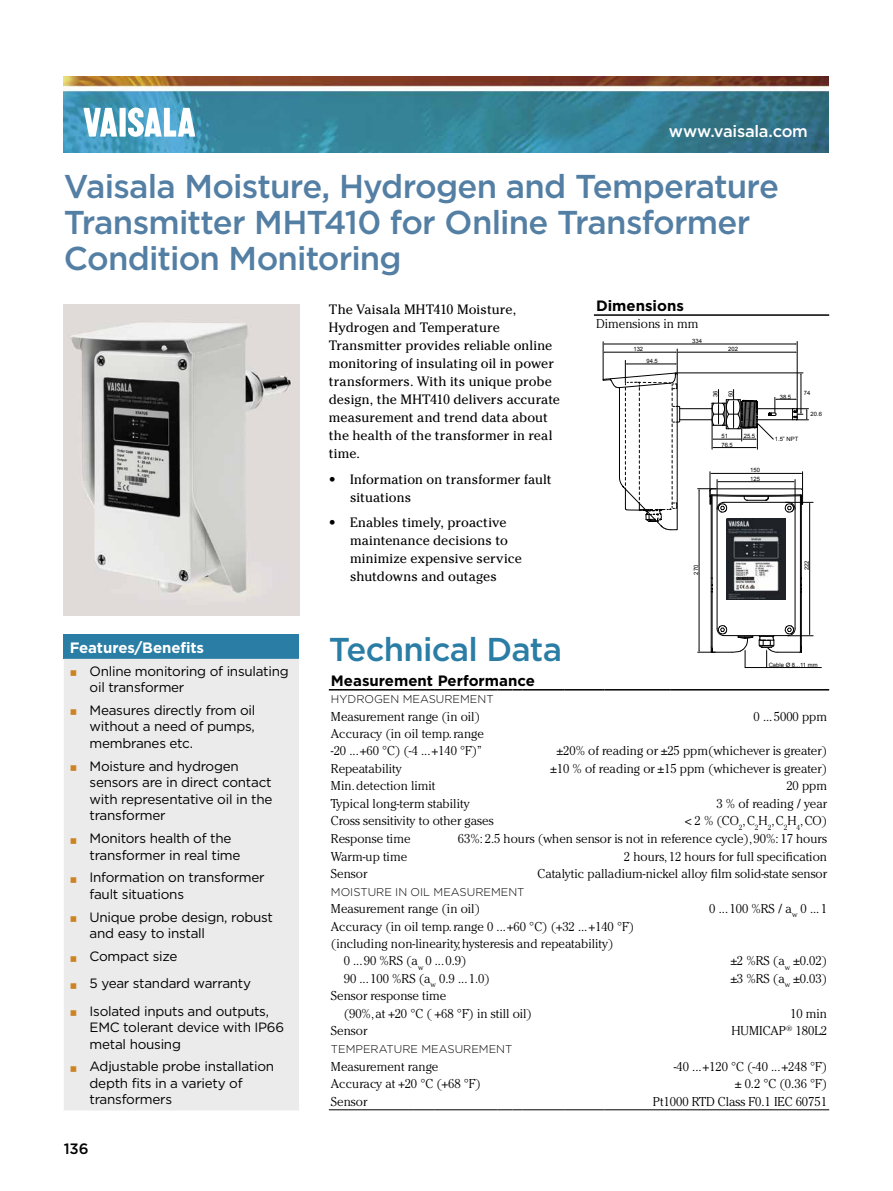
<style>
.page{position:relative;width:893px;height:1191px;background:#fff}
.page>*{position:absolute;margin:0;border:0;box-sizing:border-box;transform-origin:0 0}
.t1{font:500 33px/36px "Gotham";letter-spacing:-.025em;color:#547fa4}
.t2{font:500 33px "Gotham";letter-spacing:-.025em;color:#2a7da5}
.t3{font:500 16.5px "Gotham";letter-spacing:-.015em;color:#fff}
.t4{font:700 15px "Gotham";color:#000}
.t5{font:700 15px "Gotham";letter-spacing:-.01em;color:#fff}
.t6{font:500 15px "Gotham";color:#000}
.t7{font:13.5px/16.5px "Gotham";letter-spacing:-.02em;color:#000}
.t8{font:13.5px/18px "Cheltenham Std";letter-spacing:.005em;color:#000}
.t9{font:300 12.75px/17.2px "Cheltenham Std";color:#000}
.t10{font:300 11.25px "Gotham";color:#000}
.t11{font:5.85px/8.4px "Arial";color:#010101}
.s1{font-family:"Arial";font-weight:700;font-size:21px;color:#cc8323}
</style>
<div class="page">
<img style="left:64px;top:77px;width:765px;height:75px">
<svg style="left:83px;top:108px;width:34px;height:29px"></svg>
<div style="left:120px;top:108px;width:6px;height:29px;background:#fff"></div>
<svg style="left:128px;top:107px;width:67px;height:30px"></svg>
<img style="left:64px;top:304px;width:235px;height:311px">
<hr style="left:680px;top:419px;width:32px;height:1px;background:#010101">
<hr style="left:680px;top:408px;width:32px;height:1px;background:#010101">
<hr style="left:605px;top:344px;width:191px;height:1px;background:#010101">
<hr style="left:679px;top:352px;width:117px;height:1px;background:#010101">
<hr style="left:603px;top:342px;width:1px;height:38px;background:#010101">
<hr style="left:797px;top:341px;width:1px;height:68px;background:#010101">
<svg style="left:603px;top:343px;width:77px;height:187px"></svg>
<hr style="left:711px;top:502px;width:1px;height:76px;background:#010101">
<hr style="left:712px;top:496px;width:1px;height:82px;background:#010101">
<hr style="left:800px;top:496px;width:1px;height:96px;background:#010101">
<hr style="left:801px;top:502px;width:1px;height:76px;background:#010101">
<hr style="left:717px;top:509px;width:1px;height:119px;background:#010101">
<hr style="left:795px;top:509px;width:1px;height:119px;background:#010101">
<img style="left:727px;top:518px;width:58px;height:60px">
<hr style="left:699px;top:490px;width:1px;height:161px;background:#010101">
<hr style="left:809px;top:504px;width:1px;height:130px;background:#010101">
<svg style="left:698px;top:578px;width:116px;height:89px"></svg>
<hr style="left:676px;top:373px;width:127px;height:1px;background:#010101">
<svg style="left:698px;top:343px;width:115px;height:169px"></svg>
<hr style="left:329px;top:689px;width:84px;height:1px;background:#000">
<svg style="left:413px;top:689px;width:22px;height:1px"></svg>
<hr style="left:435px;top:689px;width:62px;height:1px;background:#000">
<svg style="left:497px;top:689px;width:29px;height:1px"></svg>
<hr style="left:526px;top:689px;width:39px;height:1px;background:#000">
<hr style="left:565px;top:689px;width:40px;height:1px;background:#000">
<hr style="left:605px;top:689px;width:66px;height:1px;background:#000">
<hr style="left:671px;top:689px;width:158px;height:1px;background:#000">
<hr style="left:329px;top:1109px;width:84px;height:1px;background:#000">
<svg style="left:413px;top:1109px;width:22px;height:1px"></svg>
<hr style="left:435px;top:1109px;width:62px;height:1px;background:#000">
<svg style="left:497px;top:1109px;width:29px;height:1px"></svg>
<hr style="left:526px;top:1109px;width:39px;height:1px;background:#000">
<hr style="left:565px;top:1109px;width:40px;height:1px;background:#000">
<hr style="left:605px;top:1109px;width:66px;height:1px;background:#000">
<hr style="left:671px;top:1109px;width:158px;height:1px;background:#000">
<hr style="left:594px;top:314px;width:235px;height:2px;background:#000">
<div style="left:64px;top:635px;width:235px;height:24px;background:#2a7da5"></div>
<div style="left:64px;top:659px;width:235px;height:451px;background:#ebebeb"></div>
<p class="t3" style="left:669px;top:120px;width:141px">www.vaisala.com</p>
<h1 class="t1" style="left:63px;top:167px;width:717px">Vaisala Moisture, Hydrogen and Temperature<br>Transmitter MHT410 for Online Transformer<br>Condition Monitoring</h1>
<p class="t8" style="left:329px;top:300px;width:233px">The Vaisala MHT410 Moisture,<br>Hydrogen and Temperature<br>Transmitter provides reliable online monitoring of insulating oil in power transformers. With its unique probe design, the MHT410 delivers accurate measurement and trend data about the health of the transformer in real time.</p>
<p class="t8" style="left:350px;top:470px;width:203px;text-indent:-21px">• Information on transformer fault situations</p>
<p class="t8" style="left:350px;top:513px;width:173px;text-indent:-21px">• Enables timely, proactive maintenance decisions to minimize expensive service shutdowns and outages</p>
<p class="t4" style="left:596px;top:295px;width:89px">Dimensions</p>
<p class="t9" style="left:596px;top:315px;width:104px">Dimensions in mm</p>
<p class="t11" style="left:692px;top:336px;width:11px">334</p>
<p class="t11" style="left:728px;top:345px;width:11px">202</p>
<p class="t11" style="left:633px;top:345px;width:11px">132</p>
<p class="t11" style="left:646px;top:357px;width:13px">94.5</p>
<p class="t11" style="left:804px;top:388px;width:8px">74</p>
<p class="t11" style="left:711px;top:397px;width:8px;rotate:-90deg">36</p>
<p class="t11" style="left:727px;top:397px;width:8px;rotate:-90deg">50</p>
<p class="t11" style="left:780px;top:392px;width:13px">38.5</p>
<p class="t11" style="left:811px;top:410px;width:13px">20.6</p>
<p class="t11" style="left:721px;top:432px;width:8px">51</p>
<p class="t11" style="left:744px;top:432px;width:13px">25.5</p>
<p class="t11" style="left:721px;top:440px;width:13px">76.5</p>
<p class="t11" style="left:775px;top:435px;width:25px">1.5” NPT</p>
<p class="t11" style="left:750px;top:466px;width:11px">150<br>125</p>
<p class="t11" style="left:692px;top:574px;width:11px;rotate:-90deg">270</p>
<p class="t11" style="left:803px;top:570px;width:11px;rotate:-90deg">222</p>
<p class="t5" style="left:70px;top:637px;width:136px">Features/Benefits</p>
<p class="t7" style="left:90px;top:662px;width:201px;text-indent:-20px"><span class="s1">▪</span> Online monitoring of insulating oil transformer</p>
<p class="t7" style="left:90px;top:701px;width:167px;text-align:justify;text-indent:-20px"><span class="s1">▪</span> Measures directly from oil without a need of pumps, membranes etc.</p>
<p class="t7" style="left:90px;top:757px;width:184px;text-indent:-20px"><span class="s1">▪</span> Moisture and hydrogen sensors are in direct contact with representative oil in the transformer</p>
<p class="t7" style="left:90px;top:829px;width:152px;text-indent:-20px"><span class="s1">▪</span> Monitors health of the transformer in real time</p>
<p class="t7" style="left:90px;top:869px;width:177px;text-indent:-20px"><span class="s1">▪</span> Information on transformer fault situations</p>
<p class="t7" style="left:90px;top:908px;width:185px;text-indent:-20px"><span class="s1">▪</span> Unique probe design, robust and easy to install</p>
<p class="t7" style="left:70px;top:947px;width:109px"><span class="s1">▪</span> Compact size</p>
<p class="t7" style="left:70px;top:975px;width:183px"><span class="s1">▪</span> 5 year standard warranty</p>
<p class="t7" style="left:90px;top:1002px;width:196px;text-indent:-20px"><span class="s1">▪</span> Isolated inputs and outputs,<br>EMC tolerant device with IP66 metal housing</p>
<p class="t7" style="left:90px;top:1058px;width:186px;text-indent:-20px"><span class="s1">▪</span> Adjustable probe installation depth fits in a variety of transformers</p>
<p class="t6" style="left:64px;top:1139px;width:26px">136</p>
<h1 class="t2" style="left:329px;top:628px;width:235px">Technical Data</h1>
<p class="t4" style="left:331px;top:670px;width:205px">Measurement Performance</p>
<p class="t10" style="left:331px;top:692px;width:164px">HYDROGEN MEASUREMENT</p>
<p class="t9" style="left:331px;top:707px;width:151px">Measurement range (in oil)</p>
<p class="t9" style="left:754px;top:707px;width:75px">0 ... 5000 ppm</p>
<p class="t9" style="left:331px;top:725px;width:155px">Accuracy (in oil temp. range -20 ... +60 °C) (-4 ... +140 °F)”</p>
<p class="t11" style="left:769px;top:660px;width:50px">Cable Ø 8...11 mm</p>
<p class="t9" style="left:557px;top:742px;width:272px">±20% of reading or ±25 ppm(whichever is greater)</p>
<p class="t9" style="left:331px;top:759px;width:72px">Repeatability</p>
<p class="t9" style="left:551px;top:759px;width:278px">±10 % of reading or ±15 ppm (whichever is greater)</p>
<p class="t9" style="left:331px;top:777px;width:106px">Min. detection limit</p>
<p class="t9" style="left:786px;top:777px;width:42px">20 ppm</p>
<p class="t9" style="left:331px;top:795px;width:140px">Typical long-term stability</p>
<p class="t9" style="left:717px;top:795px;width:112px">3 % of reading / year</p>
<p class="t9" style="left:331px;top:812px;width:164px">Cross sensitivity to other gases</p>
<p class="t9" style="left:685px;top:812px;width:143px">&lt; 2 % (CO<sub>2</sub>, C<sub>2</sub>H<sub>2</sub>, C<sub>2</sub>H<sub>4</sub>, CO)</p>
<p class="t9" style="left:331px;top:830px;width:81px">Response time</p>
<p class="t9" style="left:458px;top:830px;width:371px">63%: 2.5 hours (when sensor is not in reference cycle), 90%: 17 hours</p>
<p class="t9" style="left:331px;top:847px;width:78px">Warm-up time</p>
<p class="t9" style="left:624px;top:847px;width:205px">2 hours, 12 hours for full specification</p>
<p class="t9" style="left:331px;top:865px;width:38px">Sensor</p>
<p class="t9" style="left:538px;top:865px;width:291px">Catalytic palladium-nickel alloy film solid-state sensor</p>
<p class="t10" style="left:331px;top:884px;width:195px">MOISTURE IN OIL MEASUREMENT</p>
<p class="t9" style="left:331px;top:900px;width:151px">Measurement range (in oil)</p>
<p class="t9" style="left:709px;top:900px;width:119px">0 ... 100 %RS / a<sub>w</sub> 0 ... 1</p>
<p class="t9" style="left:331px;top:917px;width:305px">Accuracy (in oil temp. range 0 ... +60 °C) (+32 ... +140 °F)</p>
<p class="t9" style="left:331px;top:934px;width:284px">(including non-linearity, hysteresis and repeatability)</p>
<p class="t9" style="left:344px;top:952px;width:124px">0 ... 90 %RS (a<sub>w</sub> 0 ... 0.9)</p>
<p class="t9" style="left:731px;top:952px;width:98px">±2 %RS (a<sub>w</sub> ±0.02)</p>
<p class="t9" style="left:344px;top:969px;width:148px">90 ... 100 %RS (a<sub>w</sub> 0.9 ... 1.0)</p>
<p class="t9" style="left:731px;top:969px;width:98px">±3 %RS (a<sub>w</sub> ±0.03)</p>
<p class="t9" style="left:344px;top:987px;width:190px;text-indent:-13px">Sensor response time<br>(90%, at +20 °C ( +68 °F) in still oil)</p>
<p class="t9" style="left:790px;top:1004px;width:38px">10 min</p>
<p class="t9" style="left:331px;top:1022px;width:38px">Sensor</p>
<p class="t9" style="left:731px;top:1022px;width:97px">HUMICAP<sup>®</sup> 180L2</p>
<p class="t10" style="left:331px;top:1041px;width:183px">TEMPERATURE MEASUREMENT</p>
<p class="t9" style="left:331px;top:1057px;width:109px">Measurement range</p>
<p class="t9" style="left:674px;top:1057px;width:155px">-40 ... +120 °C (-40 ... +248 °F)</p>
<p class="t9" style="left:331px;top:1075px;width:151px">Accuracy at +20 °C (+68 °F)</p>
<p class="t9" style="left:735px;top:1075px;width:93px">± 0.2 °C (0.36 °F)</p>
<p class="t9" style="left:331px;top:1092px;width:38px">Sensor</p>
<p class="t9" style="left:653px;top:1092px;width:176px">Pt1000 RTD Class F0.1 IEC 60751</p>
</div>
